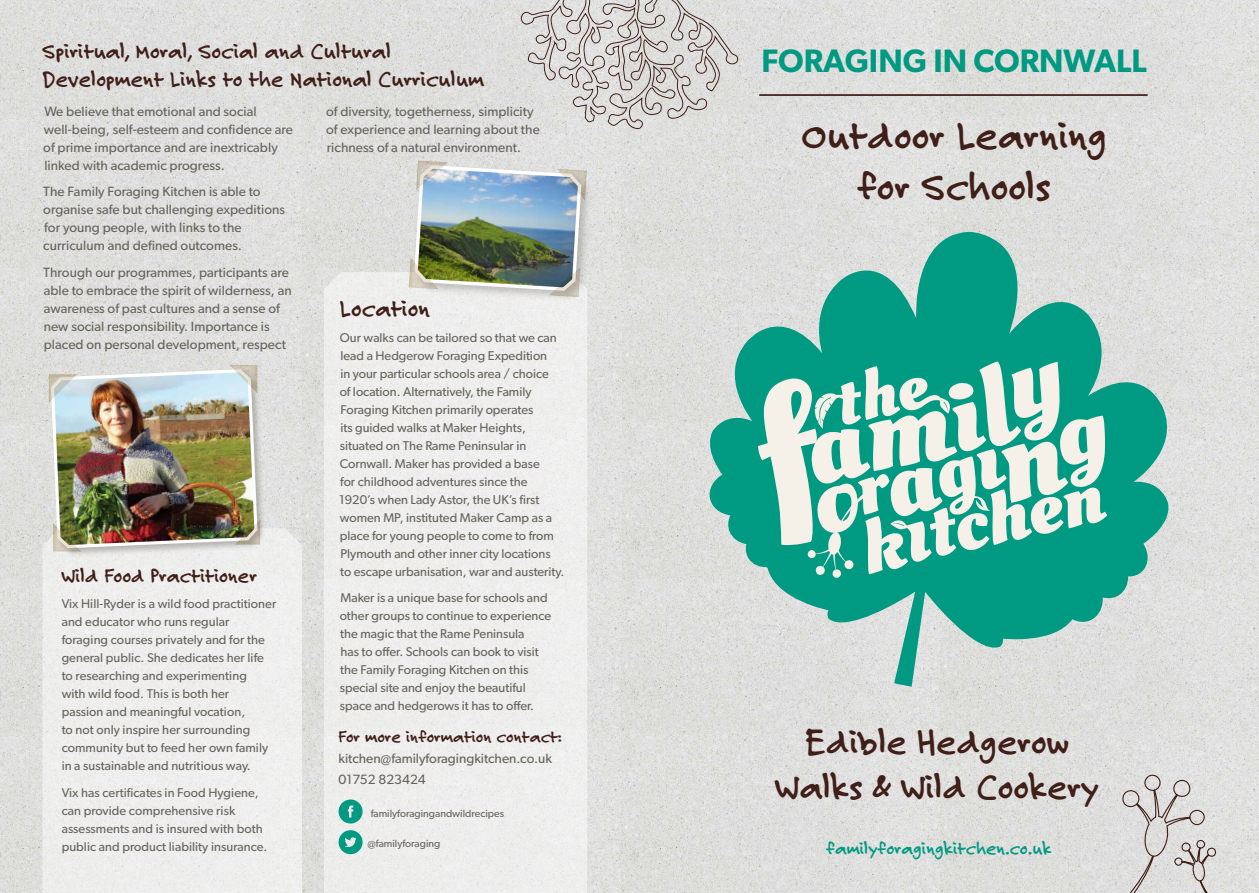
<style>
.page{position:relative;width:1259px;height:893px;background:#fff}
.page>*{position:absolute;margin:0;border:0;box-sizing:border-box;transform-origin:0 0}
.t1{font:700 42.3px/50.8px "Felt Tip Roman";color:#411f19;text-align:center}
.t2{font:700 37.5px/45px "Felt Tip Roman";color:#411f19;text-align:center}
.t3{font:600 32.55px "Gibson";color:#009982}
.t4{font:700 25.5px "Felt Tip Roman";color:#411f19}
.t5{font:700 23.25px/27.9px "Felt Tip Roman";color:#411f19}
.t6{font:700 21.3px "Felt Tip Roman";color:#411f19}
.t7{font:700 19.2px "Felt Tip Roman";color:#009982}
.t8{font:700 18px "Felt Tip Roman";color:#411f19}
.t9{font:13.5px/18px "Gibson";letter-spacing:.005em;color:#66635c}
.t10{font:12.75px/18px "Gibson";color:#66635c}
.t11{font:10.5px "Gibson";color:#66635c}
</style>
<div class="page">
<img style="left:0;top:0;width:302px;height:268px">
<img style="left:302px;top:0;width:319px;height:268px">
<img style="left:621px;top:0;width:320px;height:268px">
<img style="left:941px;top:0;width:318px;height:268px">
<img style="left:0;top:268px;width:302px;height:312px">
<img style="left:302px;top:268px;width:320px;height:312px">
<img style="left:622px;top:268px;width:82px;height:312px">
<img style="left:1181px;top:268px;width:78px;height:312px">
<img style="left:0;top:580px;width:43px;height:313px">
<img style="left:302px;top:580px;width:319px;height:313px">
<img style="left:621px;top:580px;width:320px;height:313px">
<img style="left:941px;top:580px;width:318px;height:313px">
<div style="left:324px;top:272px;width:263px;height:621px;background:#eeeeed"></div>
<div style="left:43px;top:528px;width:259px;height:365px;background:#eee"></div>
<svg style="left:1120px;top:774px;width:97px;height:119px;background:#d1cfcd"></svg>
<svg style="left:704px;top:232px;width:477px;height:455px;background:#85c2b8"></svg>
<svg style="left:758px;top:361px;width:349px;height:217px;background:#74c2b3"></svg>
<hr style="left:759px;top:94px;width:388px;height:2px;background:#411f19">
<div style="left:49px;top:368px;width:217px;height:189px;background:#66635c;opacity:.41"></div>
<div style="left:227px;top:364px;width:30px;height:31px;background:#dcddda"></div>
<img style="left:49px;top:365px;width:211px;height:187px">
<div style="left:48px;top:374px;width:31px;height:30px;background:#f5f1e9;opacity:.75"></div>
<div style="left:412px;top:163px;width:181px;height:139px;background:#66635c;opacity:.34"></div>
<img style="left:408px;top:160px;width:179px;height:138px">
<svg style="left:520px;top:0;width:218px;height:129px;background:#ceccc9"></svg>
<svg style="left:338px;top:799px;width:24px;height:24px"></svg>
<svg style="left:338px;top:830px;width:24px;height:24px"></svg>
<h3 class="t5" style="left:43px;top:36px;width:443px">Spiritual, Moral, Social and Cultural<br>Development Links to the National Curriculum</h3>
<h3 class="t3" style="left:761px;top:42px;width:387px">FORAGING IN CORNWALL</h3>
<p class="t9" style="left:43px;top:102px;width:251px">We believe that emotional and social well-being, self-esteem and confidence are of prime importance and are inextricably linked with academic progress.</p>
<p class="t9" style="left:43px;top:182px;width:243px">The Family Foraging Kitchen is able to organise safe but challenging expeditions for young people, with links to the curriculum and defined outcomes.</p>
<p class="t9" style="left:43px;top:263px;width:250px">Through our programmes, participants are able to embrace the spirit of wilderness, an awareness of past cultures and a sense of new social responsibility. Importance is placed on personal development, respect</p>
<h3 class="t6" style="left:62px;top:561px;width:197px">Wild Food Practitioner</h3>
<p class="t10" style="left:62px;top:594px;width:216px">Vix Hill-Ryder is a wild food practitioner and educator who runs regular foraging courses privately and for the general public. She dedicates her life to researching and experimenting<br>with wild food. This is both her<br>passion and meaningful vocation,<br>to not only inspire her surrounding community but to feed her own family in a sustainable and nutritious way.</p>
<p class="t10" style="left:62px;top:783px;width:207px">Vix has certificates in Food Hygiene, can provide comprehensive risk assessments and is insured with both public and product liability insurance.</p>
<p class="t9" style="left:326px;top:102px;width:215px">of diversity, togetherness, simplicity of experience and learning about the richness of a natural environment.</p>
<h3 class="t4" style="left:340px;top:291px;width:92px">Location</h3>
<p class="t10" style="left:339px;top:328px;width:226px">Our walks can be tailored so that we can lead a Hedgerow Foraging Expedition<br>in your particular schools area / choice<br>of location. Alternatively, the Family Foraging Kitchen primarily operates<br>its guided walks at Maker Heights, situated on The Rame Peninsular in Cornwall. Maker has provided a base<br>for childhood adventures since the 1920’s when Lady Astor, the UK’s first women MP, instituted Maker Camp as a place for young people to come to from Plymouth and other inner city locations<br>to escape urbanisation, war and austerity.</p>
<p class="t10" style="left:340px;top:589px;width:213px">Maker is a unique base for schools and other groups to continue to experience the magic that the Rame Peninsula<br>has to offer. Schools can book to visit the Family Foraging Kitchen on this special site and enjoy the beautiful space and hedgerows it has to offer.</p>
<h1 class="t1" style="left:801px;top:110px;width:307px">Outdoor Learning for Schools</h1>
<h2 class="t2" style="left:775px;top:719px;width:325px">Edible Hedgerow<br>Walks &amp; Wild Cookery</h2>
<h3 class="t8" style="left:338px;top:724px;width:225px">For more information contact:</h3>
<p class="t9" style="left:338px;top:747px;width:215px;line-height:21px">kitchen@familyforagingkitchen.co.uk<br>01752 823424</p>
<p class="t11" style="left:371px;top:807px;width:135px">familyforagingandwildrecipes</p>
<p class="t11" style="left:367px;top:837px;width:74px">@familyforaging</p>
<h3 class="t7" style="left:826px;top:836px;width:227px">familyforagingkitchen.co.uk</h3>
</div>
